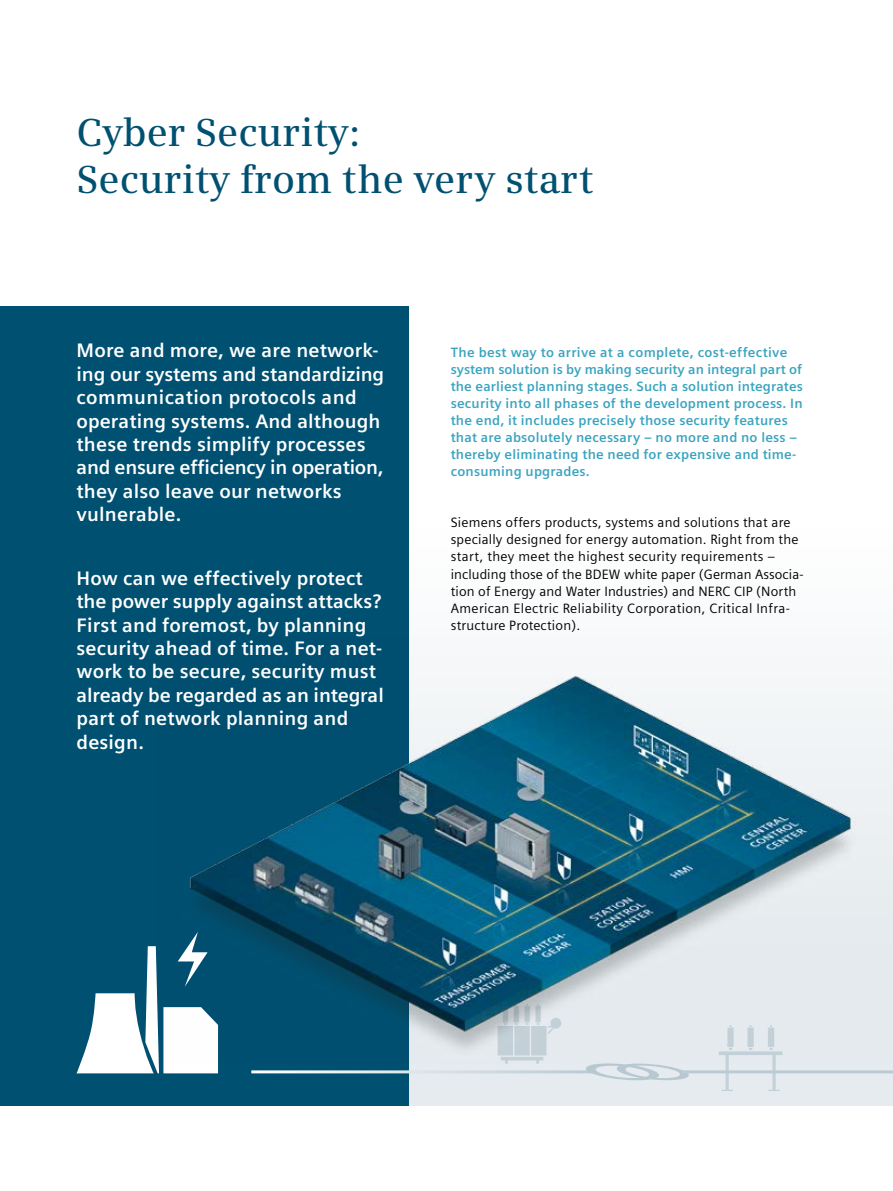
<style>
.page{position:relative;width:893px;height:1191px;background:#fff}
.page>*{position:absolute;margin:0;border:0;box-sizing:border-box;transform-origin:0 0}
.t1{font:600 39px/46.8px "Siemens Serif";color:#005071}
.t2{font:700 19.5px/23.4px "Siemens Sans";letter-spacing:.01em;color:#fff}
.t3{font:700 13.5px/17px "Siemens Sans";letter-spacing:.015em;color:#3ba4bf}
.t4{font:13.5px/17px "Siemens Sans";letter-spacing:.015em;color:#000}
</style>
<div class="page">
<svg style="left:408px;top:527px;width:485px;height:579px"></svg>
<div style="left:0;top:306px;width:408px;height:800px;background:#005071"></div>
<hr style="left:251px;top:1070px;width:342px;height:3px;background:#fff">
<svg style="left:574px;top:1063px;width:126px;height:17px;background:#d4dde3"></svg>
<svg style="left:77px;top:946px;width:141px;height:127px"></svg>
<svg style="left:719px;top:1063px;width:63px;height:28px;background:#e0e7eb"></svg>
<hr style="left:682px;top:1070px;width:211px;height:3px;background:#fff">
<img style="left:159px;top:636px;width:734px;height:427px">
<h1 class="t1" style="left:77px;top:109px;width:518px">Cyber Security:<br>Security from the very start</h1>
<p class="t2" style="left:77px;top:339px;width:309px">More and more, we are network&shy;ing our systems and standardizing communication protocols and operating systems. And although these trends simplify processes and ensure efficiency in operation, they also leave our networks vulnerable.</p>
<p class="t2" style="left:77px;top:566px;width:309px">How can we effectively protect the power supply against attacks?<br>First and foremost, by planning security ahead of time. For a net&shy;work to be secure, security must already be regarded as an integral part of network planning and design.</p>
<p class="t3" style="left:451px;top:344px;width:354px">The best way to arrive at a complete, cost-effective system solution is by making security an integral part of the earliest planning stages. Such a solution integrates security into all phases of the development process. In the end, it includes precisely those security features that are absolutely necessary – no more and no less – thereby eliminating the need for expensive and time&shy;consuming upgrades.</p>
<p class="t4" style="left:451px;top:514px;width:354px">Siemens offers products, systems and solutions that are specially designed for energy automation. Right from the start, they meet the highest security requirements – including those of the BDEW white paper (German Associa&shy;tion of Energy and Water Industries) and NERC CIP (North American Electric Reliability Corporation, Critical Infra&shy;structure Protection).</p>
</div>
